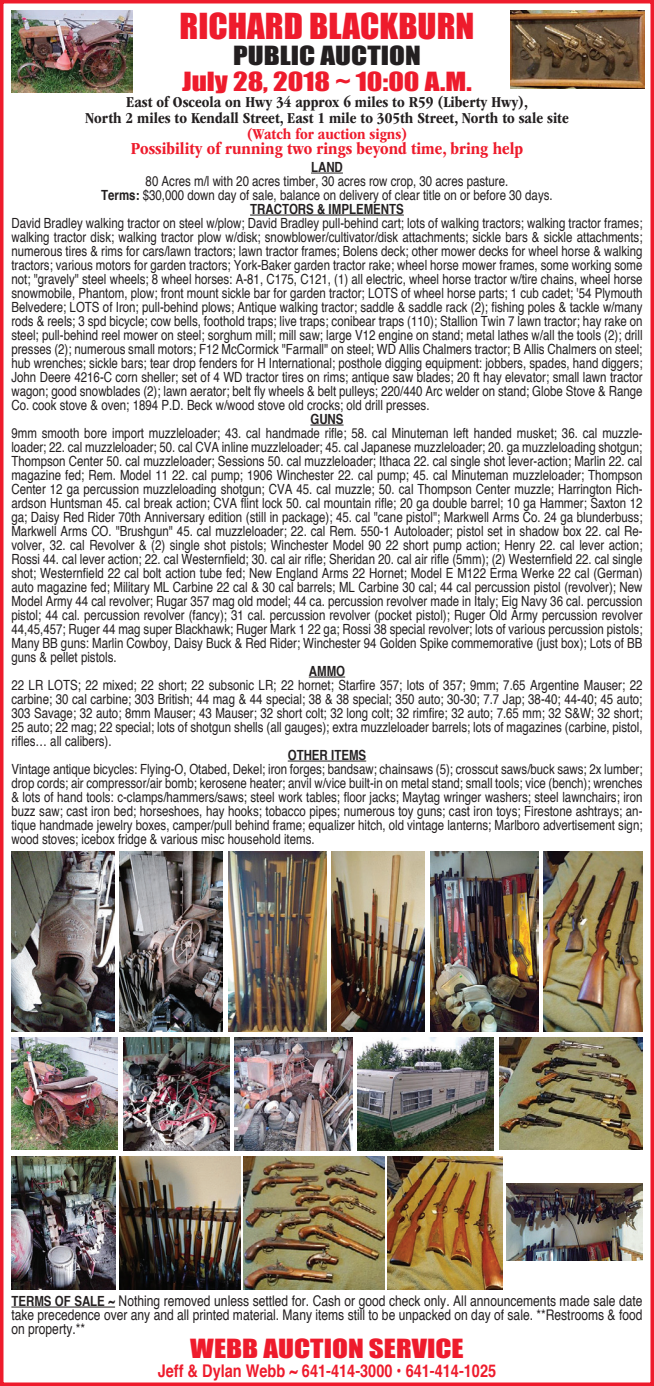
<style>
.page{position:relative;width:654px;height:1386px;background:#fff}
.page>*{position:absolute;margin:0;border:0;box-sizing:border-box;transform-origin:0 0}
.t1{font:32.9px "Impact";color:#ee1b2c;scale:1.06 1}
.t2{font:24.32px "Impact";color:#ee1b2c;scale:1.2 1}
.t3{font:24.32px "Impact";color:#231f20;scale:1.2 1}
.t4{font:700 condensed 17.5px "ITC Garamond Std";color:#ee1b2c}
.t5{font:700 condensed 17.5px "Helvetica";color:#ee1b2c}
.t6{font:700 condensed 15.75px/15.8px "ITC Garamond Std";color:#231f20;text-align:center}
.t7{font:700 condensed 15.75px "ITC Garamond Std";color:#ee1b2c}
.t8{font:condensed 14.7px/14px "Helvetica";color:#231f20;text-align:justify}
.t9{font:condensed 14px/14px "Helvetica";color:#231f20;text-align:justify}
.t10{font:700 condensed 14px "Helvetica";color:#231f20}
.s1{font-weight:700}
.s2{font-weight:700;font-size:14px}
</style>
<div class="page">
<hr style="left:311px;top:173px;width:32px;height:1px;background:#231f20">
<hr style="left:250px;top:215px;width:154px;height:1px;background:#231f20">
<hr style="left:310px;top:425px;width:33px;height:1px;background:#231f20">
<hr style="left:309px;top:677px;width:36px;height:1px;background:#231f20">
<hr style="left:288px;top:761px;width:78px;height:1px;background:#231f20">
<hr style="left:11px;top:1307px;width:104px;height:1px;background:#231f20">
<div style="left:0;top:0;width:654px;height:1386px;border:4px solid #ee1b2c"></div>
<img style="left:11px;top:10px;width:121px;height:82px">
<img style="left:11px;top:1157px;width:104px;height:132px">
<img style="left:119px;top:1157px;width:121px;height:132px">
<img style="left:388px;top:1157px;width:115px;height:132px">
<img style="left:511px;top:10px;width:133px;height:79px">
<img style="left:11px;top:1038px;width:106px;height:112px">
<img style="left:123px;top:1038px;width:106px;height:112px">
<img style="left:358px;top:1038px;width:136px;height:112px">
<img style="left:235px;top:1038px;width:117px;height:112px">
<img style="left:499px;top:1038px;width:143px;height:112px">
<img style="left:244px;top:1157px;width:140px;height:132px">
<img style="left:120px;top:852px;width:103px;height:179px">
<img style="left:11px;top:852px;width:103px;height:179px">
<img style="left:228px;top:852px;width:98px;height:179px">
<img style="left:331px;top:852px;width:93px;height:179px">
<img style="left:543px;top:852px;width:99px;height:179px">
<img style="left:430px;top:852px;width:108px;height:179px">
<img style="left:506px;top:1183px;width:136px;height:77px">
<h1 class="t1" style="left:180px;top:1px;width:279px">RICHARD BLACKBURN</h1>
<h2 class="t3" style="left:233px;top:37px;width:158px">PUBLIC AUCTION</h2>
<h2 class="t2" style="left:182px;top:63px;width:243px">July 28, 2018 ~ 10:00 A.M.</h2>
<p class="t6" style="left:85px;top:94px;width:485px">East of Osceola on Hwy 34 approx 6 miles to R59 (Liberty Hwy),<br>North 2 miles to Kendall Street, East 1 mile to 305th Street, North to sale site</p>
<p class="t7" style="left:247px;top:125px;width:162px">(Watch for auction signs)</p>
<p class="t4" style="left:131px;top:139px;width:393px">Possibility of running two rings beyond time, bring help</p>
<p class="t10" style="left:311px;top:158px;width:33px">LAND</p>
<p class="t9" style="left:101px;top:174px;width:453px;text-align:center">80 Acres m/l with 20 acres timber, 30 acres row crop, 30 acres pasture.<br><span class="s1">Terms:</span> $30,000 down day of sale, balance on delivery of clear title on or before 30 days.<br><span class="s1">TRACTORS &amp; IMPLEMENTS</span></p>
<p class="t9" style="left:11px;top:216px;width:632px">David Bradley walking tractor on steel w/plow; David Bradley pull-behind cart; lots of walking tractors; walking tractor frames; walking tractor disk; walking tractor plow w/disk; snowblower/cultivator/disk attachments; sickle bars &amp; sickle attachments; numerous tires &amp; rims for cars/lawn tractors; lawn tractor frames; Bolens deck; other mower decks for wheel horse &amp; walking tractors; various motors for garden tractors; York-Baker garden tractor rake; wheel horse mower frames, some working some not; "gravely" steel wheels; 8 wheel horses: A-81, C175, C121, (1) all electric, wheel horse tractor w/tire chains, wheel horse snowmobile, Phantom, plow; front mount sickle bar for garden tractor; LOTS of wheel horse parts; 1 cub cadet; '54 Plymouth Belvedere; LOTS of Iron; pull-behind plows; Antique walking tractor; saddle &amp; saddle rack (2); fishing poles &amp; tackle w/many rods &amp; reels; 3 spd bicycle; cow bells, foothold traps; live traps; conibear traps (110); Stallion Twin 7 lawn tractor; hay rake on steel; pull-behind reel mower on steel; sorghum mill; mill saw; large V12 engine on stand; metal lathes w/all the tools (2); drill presses (2); numerous small motors; F12 McCormick "Farmall" on steel; WD Allis Chalmers tractor; B Allis Chalmers on steel; hub wrenches; sickle bars; tear drop fenders for H International; posthole digging equipment: jobbers, spades, hand diggers; John Deere 4216-C corn sheller; set of 4 WD tractor tires on rims; antique saw blades; 20 ft hay elevator; small lawn tractor wagon; good snowblades (2); lawn aerator; belt fly wheels &amp; belt pulleys; 220/440 Arc welder on stand; Globe Stove &amp; Range Co. cook stove &amp; oven; 1894 P.D. Beck w/wood stove old crocks; old drill presses.</p>
<p class="t10" style="left:310px;top:410px;width:35px">GUNS</p>
<p class="t9" style="left:11px;top:426px;width:632px">9mm smooth bore import muzzleloader; 43. cal handmade rifle; 58. cal Minuteman left handed musket; 36. cal muzzle&shy;loader; 22. cal muzzleloader; 50. cal CVA inline muzzleloader; 45. cal Japanese muzzleloader; 20. ga muzzleloading shotgun; Thompson Center 50. cal muzzleloader; Sessions 50. cal muzzleloader; Ithaca 22. cal single shot lever-action; Marlin 22. cal magazine fed; Rem. Model 11 22. cal pump; 1906 Winchester 22. cal pump; 45. cal Minuteman muzzleloader; Thompson Center 12 ga percussion muzzleloading shotgun; CVA 45. cal muzzle; 50. cal Thompson Center muzzle; Harrington Rich&shy;ardson Huntsman 45. cal break action; CVA flint lock 50. cal mountain rifle; 20 ga double barrel; 10 ga Hammer; Saxton 12 ga; Daisy Red Rider 70th Anniversary edition (still in package); 45. cal "cane pistol"; Markwell Arms Co. 24 ga blunderbuss; Markwell Arms CO. "Brushgun" 45. cal muzzleloader; 22. cal Rem. 550-1 Autoloader; pistol set in shadow box 22. cal Re&shy;volver, 32. cal Revolver &amp; (2) single shot pistols; Winchester Model 90 22 short pump action; Henry 22. cal lever action; Rossi 44. cal lever action; 22. cal Westernfield; 30. cal air rifle; Sheridan 20. cal air rifle (5mm); (2) Westernfield 22. cal single shot; Westernfield 22 cal bolt action tube fed; New England Arms 22 Hornet; Model E M122 Erma Werke 22 cal (German) auto magazine fed; Military ML Carbine 22 cal &amp; 30 cal barrels; ML Carbine 30 cal; 44 cal percussion pistol (revolver); New Model Army 44 cal revolver; Rugar 357 mag old model; 44 ca. percussion revolver made in Italy; Eig Navy 36 cal. percussion pistol; 44 cal. percussion revolver (fancy); 31 cal. percussion revolver (pocket pistol); Ruger Old Army percussion revolver 44,45,457; Ruger 44 mag super Blackhawk; Ruger Mark 1 22 ga; Rossi 38 special revolver; lots of various percussion pistols; Many BB guns: Marlin Cowboy, Daisy Buck &amp; Red Rider; Winchester 94 Golden Spike commemorative (just box); Lots of BB guns &amp; pellet pistols.</p>
<p class="t10" style="left:309px;top:662px;width:38px">AMMO</p>
<p class="t9" style="left:11px;top:678px;width:632px">22 LR LOTS; 22 mixed; 22 short; 22 subsonic LR; 22 hornet; Starfire 357; lots of 357; 9mm; 7.65 Argentine Mauser; 22 carbine; 30 cal carbine; 303 British; 44 mag &amp; 44 special; 38 &amp; 38 special; 350 auto; 30-30; 7.7 Jap; 38-40; 44-40; 45 auto; 303 Savage; 32 auto; 8mm Mauser; 43 Mauser; 32 short colt; 32 long colt; 32 rimfire; 32 auto; 7.65 mm; 32 S&amp;W; 32 short; 25 auto; 22 mag; 22 special; lots of shotgun shells (all gauges); extra muzzleloader barrels; lots of magazines (carbine, pistol, rifles… all calibers).</p>
<p class="t10" style="left:288px;top:746px;width:80px">OTHER ITEMS</p>
<p class="t9" style="left:11px;top:762px;width:632px">Vintage antique bicycles: Flying-O, Otabed, Dekel; iron forges; bandsaw; chainsaws (5); crosscut saws/buck saws; 2x lumber; drop cords; air compressor/air bomb; kerosene heater; anvil w/vice built-in on metal stand; small tools; vice (bench); wrenches &amp; lots of hand tools: c-clamps/hammers/saws; steel work tables; floor jacks; Maytag wringer washers; steel lawnchairs; iron buzz saw; cast iron bed; horseshoes, hay hooks; tobacco pipes; numerous toy guns; cast iron toys; Firestone ashtrays; an&shy;tique handmade jewelry boxes, camper/pull behind frame; equalizer hitch, old vintage lanterns; Marlboro advertisement sign; wood stoves; icebox fridge &amp; various misc household items.</p>
<p class="t8" style="left:11px;top:1293px;width:632px"><span class="s2">TERMS OF SALE ~</span> Nothing removed unless settled for. Cash or good check only. All announcements made sale date take precedence over any and all printed material. Many items still to be unpacked on day of sale. **Restrooms &amp; food on property.**</p>
<h2 class="t2" style="left:190px;top:1330px;width:229px">WEBB AUCTION SERVICE</h2>
<p class="t5" style="left:158px;top:1360px;width:340px">Jeff &amp; Dylan Webb ~ 641-414-3000 • 641-414-1025</p>
</div>
